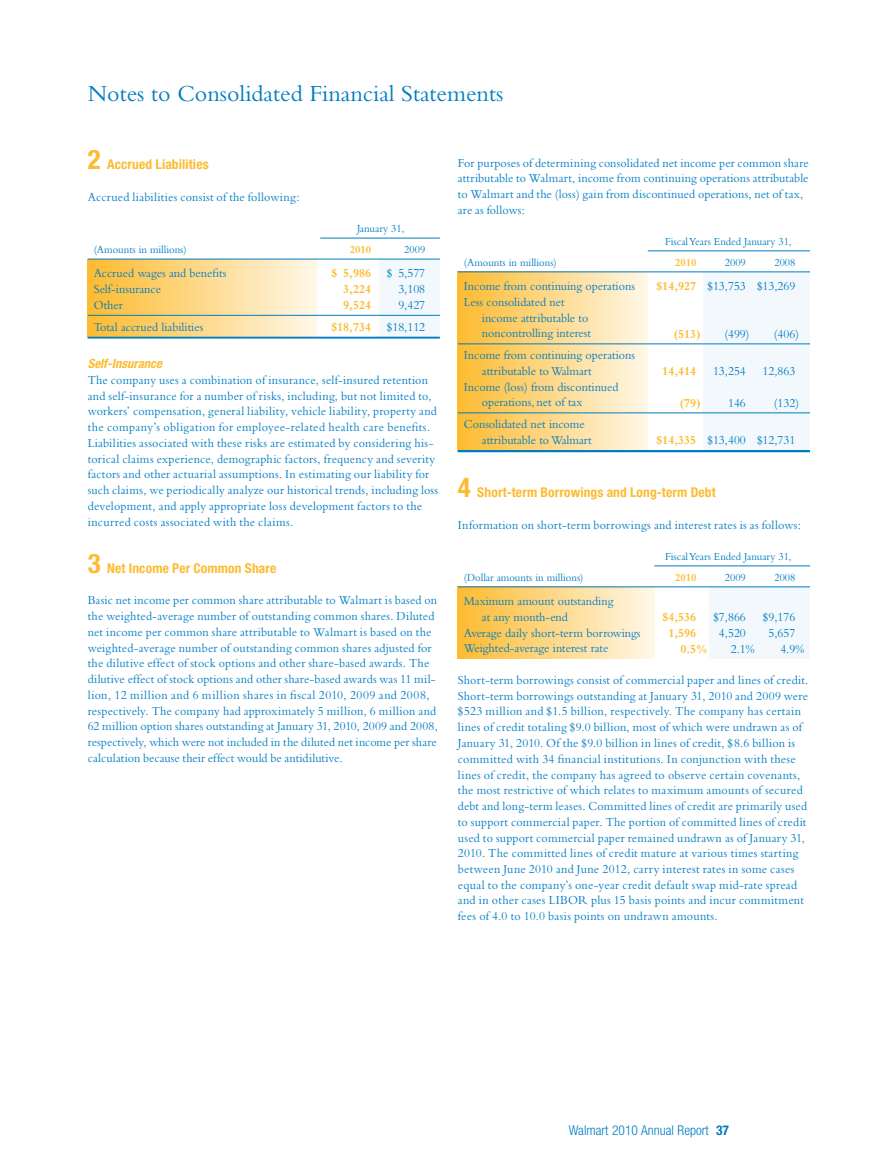
<style>
.page{position:relative;width:891px;height:1161px;background:#fff}
.page>*{position:absolute;margin:0;border:0;box-sizing:border-box;transform-origin:0 0}
.t1{font:24px "Bembo";color:#007cc2}
.t2{font:700 condensed 13.5px "Helvetica Neue";letter-spacing:.01em;color:#fdbb30}
.t3{font:300 condensed 13.5px "Helvetica Neue";color:#007cc2}
.t4{font:12.75px/15.8px "Bembo";letter-spacing:.01em;color:#007cc2;scale:.95 1}
.t5{font:700 12.75px "Bembo";color:#fdbb30;scale:.95 1}
.t6{font:italic 700 condensed 12.75px "Helvetica Neue";color:#fdbb30}
.t7{font:11.25px "Bembo";color:#007cc2;scale:.95 1}
.t8{font:700 11.25px "Bembo";color:#fdbb30;scale:.95 1}
.s1{font-size:27px}
.s2{font-weight:400;color:#007cc2}
.s3{font-weight:700;color:#fdbb30}
.s4{font-weight:700}
</style>
<div class="page">
<div style="left:379px;top:259px;width:61px;height:79px;background:#f2f8fc"></div>
<div style="left:458px;top:272px;width:190px;height:179px;background:linear-gradient(to right,#fdbb30,#fff7e7)"></div>
<div style="left:88px;top:259px;width:228px;height:79px;background:linear-gradient(to right,#fdbb30,#fff7e7)"></div>
<div style="left:704px;top:272px;width:106px;height:179px;background:#f2f8fc"></div>
<div style="left:458px;top:587px;width:196px;height:72px;background:linear-gradient(to right,#fdbb30,#fff7e7)"></div>
<div style="left:710px;top:587px;width:100px;height:72px;background:#f2f8fc"></div>
<hr style="left:320px;top:238px;width:120px;height:1px;background:#007cc2">
<hr style="left:88px;top:259px;width:352px;height:1px;background:#007cc2">
<hr style="left:88px;top:315px;width:352px;height:1px;background:#007cc2">
<hr style="left:88px;top:337px;width:352px;height:2px;background:#007cc2">
<hr style="left:648px;top:250px;width:162px;height:1px;background:#007cc2">
<hr style="left:458px;top:272px;width:352px;height:1px;background:#007cc2">
<hr style="left:458px;top:344px;width:352px;height:1px;background:#007cc2">
<hr style="left:458px;top:412px;width:352px;height:1px;background:#007cc2">
<hr style="left:458px;top:450px;width:352px;height:2px;background:#007cc2">
<hr style="left:654px;top:566px;width:156px;height:1px;background:#007cc2">
<hr style="left:458px;top:586px;width:352px;height:1px;background:#007cc2">
<h1 class="t1" style="left:88px;top:80px;width:417px">Notes to Consolidated Financial Statements</h1>
<p class="t2" style="left:88px;top:156px;width:123px"><span class="s1">2</span> Accrued Liabilities</p>
<p class="t4" style="left:88px;top:189px;width:224px">Accrued liabilities consist of the following:</p>
<p class="t7" style="left:357px;top:222px;width:51px">January 31,</p>
<p class="t7" style="left:94px;top:243px;width:99px">(Amounts in millions)</p>
<p class="t8" style="left:350px;top:243px;width:24px">2010</p>
<p class="t7" style="left:404px;top:243px;width:24px">2009</p>
<p class="t4" style="left:94px;top:265px;width:141px">Accrued wages and benefits</p>
<p class="t5" style="left:331px;top:266px;width:100px">$ 5,986 <span class="s2">$ 5,577</span></p>
<p class="t4" style="left:94px;top:281px;width:72px">Self-insurance</p>
<p class="t5" style="left:343px;top:282px;width:31px">3,224</p>
<p class="t4" style="left:398px;top:281px;width:30px">3,108</p>
<p class="t4" style="left:94px;top:297px;width:32px">Other</p>
<p class="t5" style="left:343px;top:298px;width:31px">9,524</p>
<p class="t4" style="left:398px;top:297px;width:30px">9,427</p>
<p class="t4" style="left:94px;top:319px;width:117px">Total accrued liabilities</p>
<p class="t5" style="left:331px;top:320px;width:100px">$18,734 <span class="s2">$18,112</span></p>
<p class="t6" style="left:88px;top:356px;width:76px">Self-Insurance</p>
<p class="t4" style="left:88px;top:372px;width:370px">The company uses a combination of insurance, self-insured retention and self-insurance for a number of risks, including, but not limited to, workers’ compensation, general liability, vehicle liability, property and the company’s obligation for employee-related health care benefits.<br>Liabilities associated with these risks are estimated by considering his&shy;torical claims experience, demographic factors, frequency and severity factors and other actuarial assumptions. In estimating our liability for such claims, we periodically analyze our historical trends, including loss development, and apply appropriate loss development factors to the incurred costs associated with the claims.</p>
<p class="t2" style="left:88px;top:560px;width:190px"><span class="s1">3</span> Net Income Per Common Share</p>
<p class="t4" style="left:88px;top:592px;width:370px">Basic net income per common share attributable to Walmart is based on the weighted-average number of outstanding common shares. Diluted net income per common share attributable to Walmart is based on the weighted-average number of outstanding common shares adjusted for the dilutive effect of stock options and other share-based awards. The dilutive effect of stock options and other share-based awards was 11 mil&shy;lion, 12 million and 6 million shares in fiscal 2010, 2009 and 2008, respectively. The company had approximately 5 million, 6 million and 62 million option shares outstanding at January 31, 2010, 2009 and 2008, respectively, which were not included in the diluted net income per share calculation because their effect would be antidilutive.</p>
<p class="t4" style="left:458px;top:154px;width:371px">For purposes of determining consolidated net income per common share attributable to Walmart, income from continuing operations attributable to Walmart and the (loss) gain from discontinued operations, net of tax, are as follows:</p>
<p class="t7" style="left:665px;top:234px;width:135px">Fiscal Years Ended January 31,</p>
<p class="t7" style="left:464px;top:255px;width:99px">(Amounts in millions)</p>
<p class="t8" style="left:675px;top:256px;width:24px">2010</p>
<p class="t7" style="left:725px;top:255px;width:24px">2009</p>
<p class="t7" style="left:774px;top:255px;width:24px">2008</p>
<p class="t4" style="left:464px;top:278px;width:182px">Income from continuing operations</p>
<p class="t4" style="left:657px;top:278px;width:148px"><span class="s3">$14,927</span> $13,753 $13,269</p>
<p class="t4" style="left:482px;top:294px;width:116px;text-indent:-18px">Less consolidated net income attributable to noncontrolling interest</p>
<p class="t5" style="left:674px;top:326px;width:30px">(513)</p>
<p class="t4" style="left:724px;top:325px;width:28px">(499)</p>
<p class="t4" style="left:774px;top:325px;width:28px">(406)</p>
<p class="t4" style="left:482px;top:347px;width:163px;text-indent:-18px">Income from continuing operations attributable to Walmart</p>
<p class="t4" style="left:482px;top:379px;width:145px;text-indent:-18px">Income (loss) from discontinued operations, net of tax</p>
<p class="t5" style="left:662px;top:364px;width:37px">14,414</p>
<p class="t4" style="left:713px;top:363px;width:36px">13,254</p>
<p class="t4" style="left:763px;top:363px;width:36px">12,863</p>
<p class="t5" style="left:680px;top:395px;width:23px">(79)</p>
<p class="t4" style="left:728px;top:394px;width:20px">146</p>
<p class="t4" style="left:774px;top:394px;width:28px">(132)</p>
<p class="t4" style="left:482px;top:416px;width:117px;text-indent:-18px">Consolidated net income attributable to Walmart</p>
<p class="t4" style="left:657px;top:432px;width:148px"><span class="s3">$14,335</span> $13,400 $12,731</p>
<p class="t2" style="left:458px;top:484px;width:259px"><span class="s1">4</span> Short-term Borrowings and Long-term Debt</p>
<p class="t4" style="left:458px;top:517px;width:363px">Information on short-term borrowings and interest rates is as follows:</p>
<p class="t7" style="left:665px;top:549px;width:135px">Fiscal Years Ended January 31,</p>
<p class="t7" style="left:464px;top:570px;width:127px">(Dollar amounts in millions)</p>
<p class="t8" style="left:675px;top:571px;width:24px">2010</p>
<p class="t7" style="left:725px;top:570px;width:24px">2009</p>
<p class="t7" style="left:774px;top:570px;width:24px">2008</p>
<p class="t4" style="left:482px;top:593px;width:140px;text-indent:-18px">Maximum amount outstanding at any month-end</p>
<p class="t5" style="left:663px;top:610px;width:37px">$4,536</p>
<p class="t4" style="left:713px;top:609px;width:36px">$7,866</p>
<p class="t4" style="left:763px;top:609px;width:36px">$9,176</p>
<p class="t4" style="left:464px;top:625px;width:188px">Average daily short-term borrowings</p>
<p class="t5" style="left:668px;top:626px;width:31px">1,596</p>
<p class="t4" style="left:719px;top:625px;width:30px">4,520</p>
<p class="t4" style="left:768px;top:625px;width:30px">5,657</p>
<p class="t4" style="left:464px;top:640px;width:154px">Weighted-average interest rate</p>
<p class="t5" style="left:680px;top:641px;width:30px">0.5%</p>
<p class="t4" style="left:731px;top:640px;width:26px">2.1%</p>
<p class="t4" style="left:780px;top:640px;width:26px">4.9%</p>
<p class="t4" style="left:458px;top:672px;width:370px">Short-term borrowings consist of commercial paper and lines of credit.<br>Short-term borrowings outstanding at January 31, 2010 and 2009 were $523 million and $1.5 billion, respectively. The company has certain lines of credit totaling $9.0 billion, most of which were undrawn as of January 31, 2010. Of the $9.0 billion in lines of credit, $8.6 billion is committed with 34 financial institutions. In conjunction with these lines of credit, the company has agreed to observe certain covenants, the most restrictive of which relates to maximum amounts of secured debt and long-term leases. Committed lines of credit are primarily used to support commercial paper. The portion of committed lines of credit used to support commercial paper remained undrawn as of January 31, 2010. The committed lines of credit mature at various times starting between June 2010 and June 2012, carry interest rates in some cases equal to the company’s one-year credit default swap mid-rate spread and in other cases LIBOR plus 15 basis points and incur commitment fees of 4.0 to 10.0 basis points on undrawn amounts.</p>
<p class="t3" style="left:569px;top:1123px;width:162px">Walmart 2010 Annual Report <span class="s4">37</span></p>
</div>
